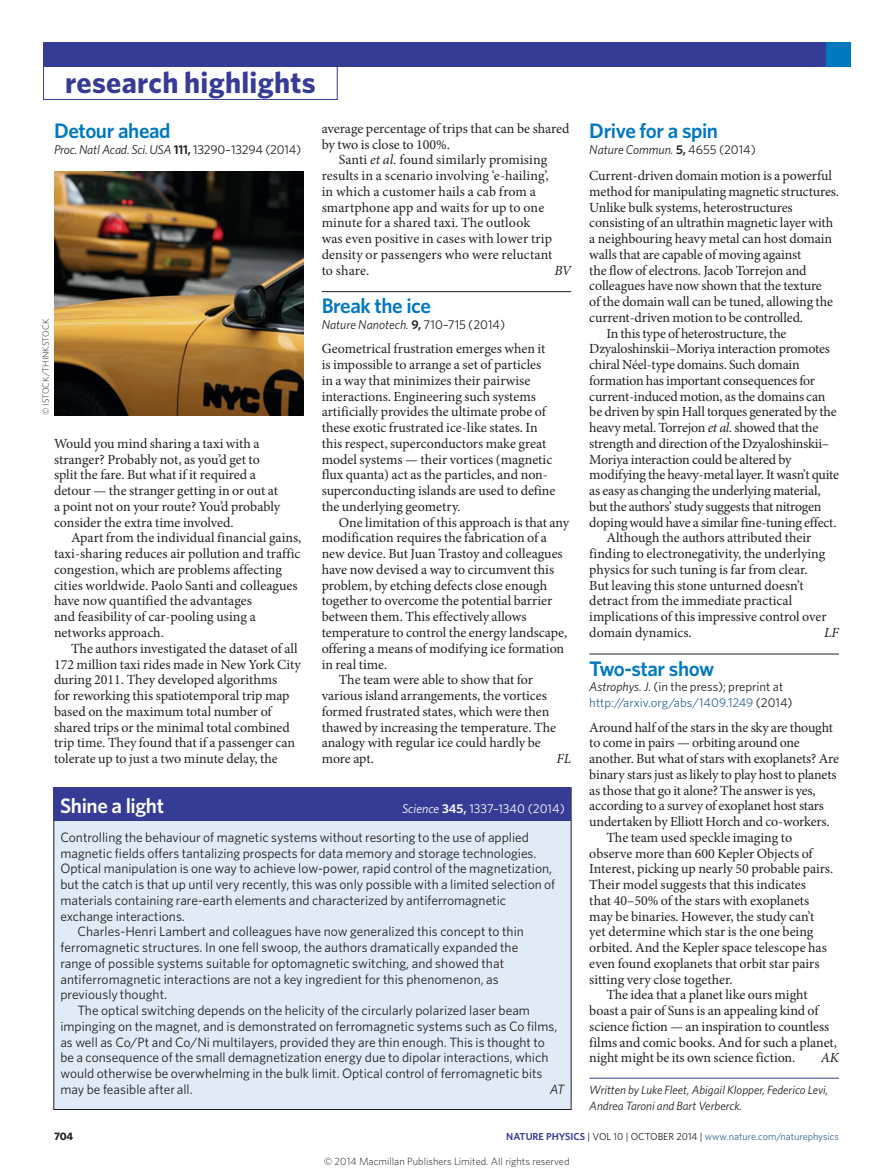
<style>
.page{position:relative;width:893px;height:1174px;background:#fff}
.page>*{position:absolute;margin:0;border:0;box-sizing:border-box;transform-origin:0 0}
.t1{font:700 30px "Whitney";letter-spacing:.01em;color:#363b95}
.Title{font:600 21px "Whitney";letter-spacing:-.02em;color:#0078c0}
.Title_w_rule{font:600 21px "Whitney";letter-spacing:-.02em;color:#0078c0}
.RH_box_title{font:600 21px "Whitney";letter-spacing:-.02em;color:#fff}
.Body_text{font:13.95px/15.8px "Minion Pro";letter-spacing:-.005em;color:#231f20}
.Body_first{font:13.95px/15.8px "Minion Pro";letter-spacing:-.01em;color:#231f20}
.Body_text-2{font:italic 13.95px "Minion Pro";color:#231f20}
.Box_body_text{font:13.5px/15.8px "Whitney";color:#231f20}
.Box_body_first{font:13.5px/15.8px "Whitney";color:#231f20}
.Box_body_text-2{font:italic 13.5px "Whitney";color:#231f20}
.Journal_DOI_ref{font:italic 12.75px "Whitney";color:#231f20}
.Journal_DOI_ref-2{font:12.75px/15.8px "Whitney";color:#369}
.RH_box_title-2{font:12.75px "Whitney";color:#fff}
.Author_information{font:italic 12px/15.8px "Whitney";color:#231f20}
.t2{font:700 10.8px "Whitney";color:#231f20}
.t3{font:300 10.5px "Whitney";color:#1d1d1b}
.t4{font:10.2px "Whitney";color:#369}
.Picture_credit{font:300 9px "Whitney";color:#231f20}
.s1{font-weight:600;font-style:normal}
.s2{font-style:normal}
.s3{font-style:italic}
.s4{font-weight:600}
.s5{font-style:italic;color:#231f20}
.s6{color:#231f20}
.s7{font-weight:600;color:#363b95}
</style>
<div class="page">
<div style="left:43px;top:66px;width:295px;height:34px;border:1px solid #363b95"></div>
<div style="left:43px;top:43px;width:806px;height:24px;background:#363b95"></div>
<div style="left:826px;top:43px;width:24px;height:24px;background:#0078c0"></div>
<hr style="left:322px;top:291px;width:249px;height:1px;background:#231f20">
<hr style="left:589px;top:654px;width:250px;height:1px;background:#231f20">
<hr style="left:589px;top:1077px;width:250px;height:1px;background:#363b95">
<img style="left:54px;top:171px;width:250px;height:244px">
<div style="left:54px;top:787px;width:517px;height:322px;background:#e1ebf7"></div>
<div style="left:54px;top:787px;width:517px;height:34px;background:#363b95"></div>
<h1 class="t1" style="left:65px;top:62px;width:252px">research highlights</h1>
<p class="Title" style="left:54px;top:117px;width:118px">Detour ahead</p>
<p class="Journal_DOI_ref" style="left:54px;top:141px;width:249px">Proc. Natl Acad. Sci. USA <span class="s1">111,</span> <span class="s2">13290–13294 (2014)</span></p>
<p class="Body_text" style="left:322px;top:120px;width:249px">average percentage of trips that can be shared by two is close to 100%.</p>
<p class="Body_text" style="left:322px;top:152px;width:232px;text-indent:17px">Santi <span class="s3">et al.</span> found similarly promising results in a scenario involving ‘e-hailing’, in which a customer hails a cab from a smartphone app and waits for up to one minute for a shared taxi. The outlook was even positive in cases with lower trip density or passengers who were reluctant to share.</p>
<p class="Body_text-2" style="left:554px;top:262px;width:18px">BV</p>
<p class="Picture_credit" style="left:40px;top:415px;width:98px;rotate:-90deg">© ISTOCK/THINKSTOCK</p>
<p class="Body_first" style="left:54px;top:435px;width:228px">Would you mind sharing a taxi with a stranger? Probably not, as you’d get to split the fare. But what if it required a detour — the stranger getting in or out at a point not on your route? You’d probably consider the extra time involved.</p>
<p class="Body_text" style="left:54px;top:530px;width:249px;text-indent:17px">Apart from the individual financial gains, taxi-sharing reduces air pollution and traffic congestion, which are problems affecting cities worldwide. Paolo Santi and colleagues have now quantified the advantages<br>and feasibility of car-pooling using a networks approach.</p>
<p class="Body_text" style="left:54px;top:640px;width:248px;text-indent:17px">The authors investigated the dataset of all 172 million taxi rides made in New York City during 2011. They developed algorithms<br>for reworking this spatiotemporal trip map based on the maximum total number of shared trips or the minimal total combined trip time. They found that if a passenger can tolerate up to just a two minute delay, the</p>
<p class="Title_w_rule" style="left:322px;top:292px;width:111px">Break the ice</p>
<p class="Journal_DOI_ref" style="left:322px;top:316px;width:185px">Nature Nanotech. <span class="s1">9,</span> <span class="s2">710–715 (2014)</span></p>
<p class="Body_first" style="left:322px;top:341px;width:235px">Geometrical frustration emerges when it is impossible to arrange a set of particles in a way that minimizes their pairwise interactions. Engineering such systems artificially provides the ultimate probe of these exotic frustrated ice-like states. In this respect, superconductors make great model systems — their vortices (magnetic flux quanta) act as the particles, and non&shy;superconducting islands are used to define the underlying geometry.</p>
<p class="Body_text" style="left:322px;top:514px;width:249px;text-indent:17px">One limitation of this approach is that any modification requires the fabrication of a new device. But Juan Trastoy and colleagues have now devised a way to circumvent this problem, by etching defects close enough together to overcome the potential barrier between them. This effectively allows temperature to control the energy landscape, offering a means of modifying ice formation in real time.</p>
<p class="Body_text" style="left:322px;top:672px;width:236px;text-indent:17px">The team were able to show that for various island arrangements, the vortices formed frustrated states, which were then thawed by increasing the temperature. The analogy with regular ice could hardly be more apt.</p>
<p class="Body_text-2" style="left:557px;top:750px;width:16px">FL</p>
<p class="RH_box_title" style="left:60px;top:791px;width:105px">Shine a light</p>
<p class="RH_box_title-2" style="left:402px;top:800px;width:164px"><span class="s3">Science</span> <span class="s4">345,</span> 1337–1340 (2014)</p>
<p class="Box_body_first" style="left:60px;top:829px;width:496px">Controlling the behaviour of magnetic systems without resorting to the use of applied magnetic fields offers tantalizing prospects for data memory and storage technologies.<br>Optical manipulation is one way to achieve low-power, rapid control of the magnetization, but the catch is that up until very recently, this was only possible with a limited selection of materials containing rare-earth elements and characterized by antiferromagnetic exchange interactions.</p>
<p class="Box_body_text" style="left:60px;top:923px;width:465px;text-indent:17px">Charles-Henri Lambert and colleagues have now generalized this concept to thin ferromagnetic structures. In one fell swoop, the authors dramatically expanded the range of possible systems suitable for optomagnetic switching, and showed that antiferromagnetic interactions are not a key ingredient for this phenomenon, as previously thought.</p>
<p class="Box_body_text" style="left:60px;top:1002px;width:498px;text-indent:17px">The optical switching depends on the helicity of the circularly polarized laser beam impinging on the magnet, and is demonstrated on ferromagnetic systems such as Co films, as well as Co/Pt and Co/Ni multilayers, provided they are thin enough. This is thought to be a consequence of the small demagnetization energy due to dipolar interactions, which would otherwise be overwhelming in the bulk limit. Optical control of ferromagnetic bits may be feasible after all.</p>
<p class="Box_body_text-2" style="left:550px;top:1080px;width:16px">AT</p>
<p class="Title" style="left:589px;top:117px;width:130px">Drive for a spin</p>
<p class="Journal_DOI_ref" style="left:589px;top:141px;width:168px">Nature Commun. <span class="s1">5,</span> <span class="s2">4655 (2014)</span></p>
<p class="Body_first" style="left:589px;top:168px;width:251px">Current-driven domain motion is a powerful method for manipulating magnetic structures.<br>Unlike bulk systems, heterostructures consisting of an ultrathin magnetic layer with a neighbouring heavy metal can host domain walls that are capable of moving against<br>the flow of electrons. Jacob Torrejon and colleagues have now shown that the texture<br>of the domain wall can be tuned, allowing the current-driven motion to be controlled.</p>
<p class="Body_text" style="left:589px;top:325px;width:251px;text-indent:17px">In this type of heterostructure, the Dzyaloshinskii–Moriya interaction promotes chiral Néel-type domains. Such domain formation has important consequences for current-induced motion, as the domains can be driven by spin Hall torques generated by the heavy metal. Torrejon <span class="s3">et al.</span> showed that the strength and direction of the Dzyaloshinskii– Moriya interaction could be altered by modifying the heavy-metal layer. It wasn’t quite as easy as changing the underlying material, but the authors’ study suggests that nitrogen doping would have a similar fine-tuning effect.</p>
<p class="Body_text" style="left:589px;top:530px;width:239px;text-indent:17px">Although the authors attributed their finding to electronegativity, the underlying physics for such tuning is far from clear.<br>But leaving this stone unturned doesn’t detract from the immediate practical implications of this impressive control over domain dynamics.</p>
<p class="Body_text-2" style="left:824px;top:624px;width:16px">LF</p>
<p class="Title_w_rule" style="left:589px;top:654px;width:127px">Two-star show</p>
<p class="Journal_DOI_ref-2" style="left:589px;top:678px;width:205px"><span class="s5">Astrophys. J.</span> <span class="s6">(in the press); preprint at </span>http://arxiv.org/abs/1409.1249 <span class="s6">(2014)</span></p>
<p class="Body_first" style="left:589px;top:719px;width:251px">Around half of the stars in the sky are thought to come in pairs — orbiting around one another. But what of stars with exoplanets? Are binary stars just as likely to play host to planets as those that go it alone? The answer is yes, according to a survey of exoplanet host stars undertaken by Elliott Horch and co-workers.</p>
<p class="Body_text" style="left:589px;top:829px;width:245px;text-indent:17px">The team used speckle imaging to observe more than 600 Kepler Objects of Interest, picking up nearly 50 probable pairs.<br>Their model suggests that this indicates<br>that 40–50% of the stars with exoplanets may be binaries. However, the study can’t yet determine which star is the one being orbited. And the Kepler space telescope has even found exoplanets that orbit star pairs sitting very close together.</p>
<p class="Body_text" style="left:589px;top:987px;width:249px;text-indent:17px">The idea that a planet like ours might boast a pair of Suns is an appealing kind of science fiction — an inspiration to countless films and comic books. And for such a planet, night might be its own science fiction.</p>
<p class="Body_text-2" style="left:821px;top:1049px;width:20px">AK</p>
<p class="Author_information" style="left:589px;top:1081px;width:241px">Written by Luke Fleet, Abigail Klopper, Federico Levi,<br>Andrea Taroni and Bart Verberck.</p>
<p class="t2" style="left:54px;top:1129px;width:21px">704</p>
<p class="t4" style="left:506px;top:1129px;width:334px"><span class="s7">NATURE PHYSICS</span> <span class="s6">| VOL 10 | OCTOBER 2014 |</span> www.nature.com/naturephysics</p>
<p class="t3" style="left:324px;top:1154px;width:247px">© 2014 Macmillan Publishers Limited. All rights reserved</p>
</div>
